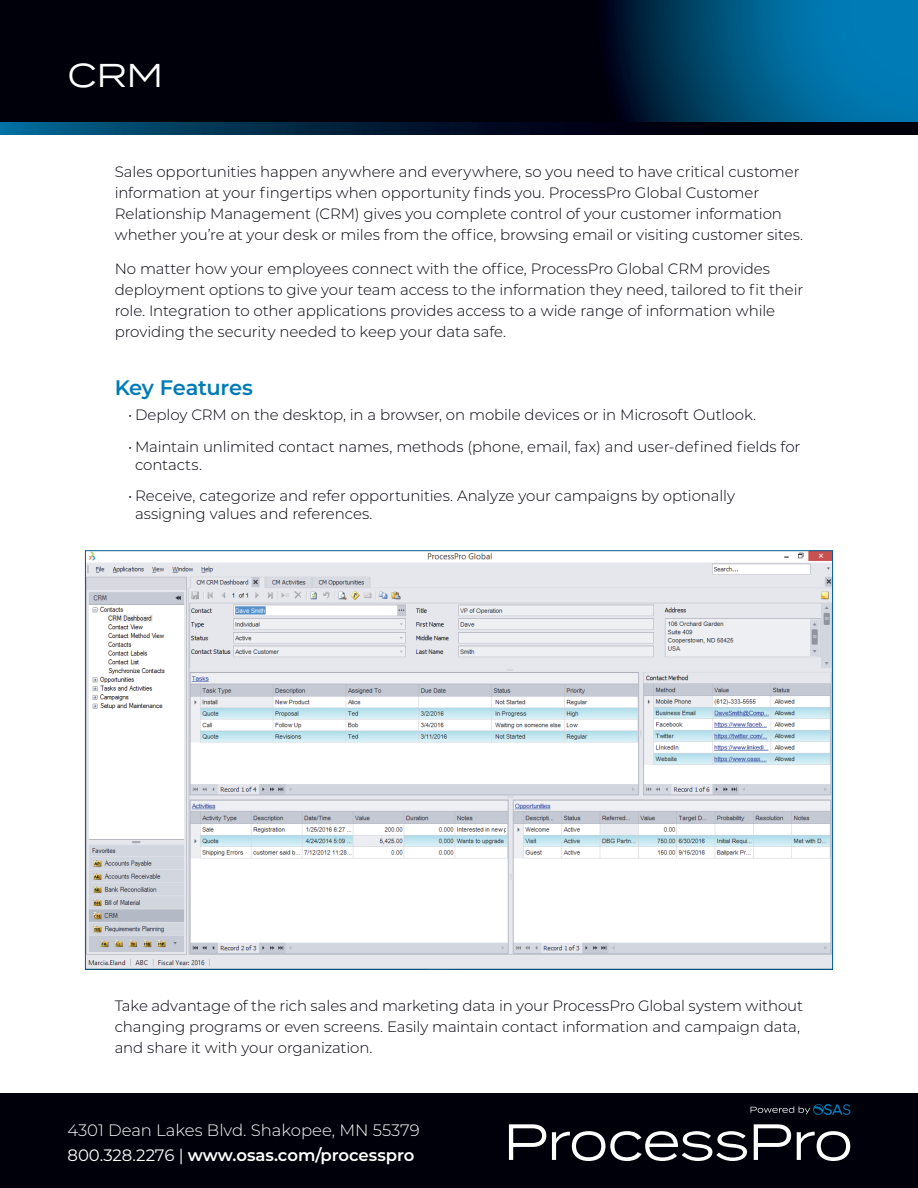
<style>
.page{position:relative;width:918px;height:1188px;background:#fff}
.page>*{position:absolute;margin:0;border:0;box-sizing:border-box;transform-origin:0 0}
.t1{font:33px "Termina";color:#fff}
.t2{font:600 21px "Montserrat";letter-spacing:-.015em;color:#007bb6}
.t3{font:300 16.5px/24.8px "Montserrat";color:#fff}
.t4{font:300 15px/21px "Montserrat";letter-spacing:-.005em;color:#00000b}
.s1{font-weight:400}
.s2{font-weight:600}
</style>
<div class="page">
<svg style="left:0;top:122px;width:918px;height:13px;background:#001c34"></svg>
<svg style="left:0;top:0;width:918px;height:122px;background:#001b2f"></svg>
<div style="left:0;top:1094px;width:918px;height:94px;background:#00000b"></div>
<svg style="left:509px;top:1124px;width:37px;height:36px"></svg>
<svg style="left:552px;top:1131px;width:195px;height:30px"></svg>
<svg style="left:754px;top:1124px;width:37px;height:36px"></svg>
<svg style="left:797px;top:1131px;width:53px;height:30px"></svg>
<svg style="left:751px;top:1104px;width:99px;height:11px"></svg>
<img style="left:87px;top:552px;width:744px;height:416px">
<h1 class="t1" style="left:68px;top:51px;width:97px">CRM</h1>
<p class="t4" style="left:115px;top:160px;width:690px">Sales opportunities happen anywhere and everywhere, so you need to have critical customer information at your fingertips when opportunity finds you. ProcessPro Global Customer Relationship Management (CRM) gives you complete control of your customer information whether you’re at your desk or miles from the office, browsing email or visiting customer sites.</p>
<p class="t4" style="left:115px;top:258px;width:690px">No matter how your employees connect with the office, ProcessPro Global CRM provides deployment options to give your team access to the information they need, tailored to fit their role. Integration to other applications provides access to a wide range of information while providing the security needed to keep your data safe.</p>
<h2 class="t2" style="left:115px;top:373px;width:140px">Key Features</h2>
<p class="t4" style="left:128px;top:404px;width:629px">• Deploy CRM on the desktop, in a browser, on mobile devices or in Microsoft Outlook.</p>
<p class="t4" style="left:135px;top:437px;width:667px;line-height:18px;text-indent:-7px">• Maintain unlimited contact names, methods (phone, email, fax) and user-defined fields for contacts.</p>
<p class="t4" style="left:135px;top:486px;width:601px;line-height:18px;text-indent:-7px">• Receive, categorize and refer opportunities. Analyze your campaigns by optionally assigning values and references.</p>
<p class="t4" style="left:115px;top:995px;width:690px">Take advantage of the rich sales and marketing data in your ProcessPro Global system without changing programs or even screens. Easily maintain contact information and campaign data, and share it with your organization.</p>
<p class="t3" style="left:68px;top:1117px;width:354px">4301 Dean Lakes Blvd. Shakopee, MN 55379<br><span class="s1">800.328.2276 |</span> <span class="s2">www.osas.com/processpro</span></p>
</div>
